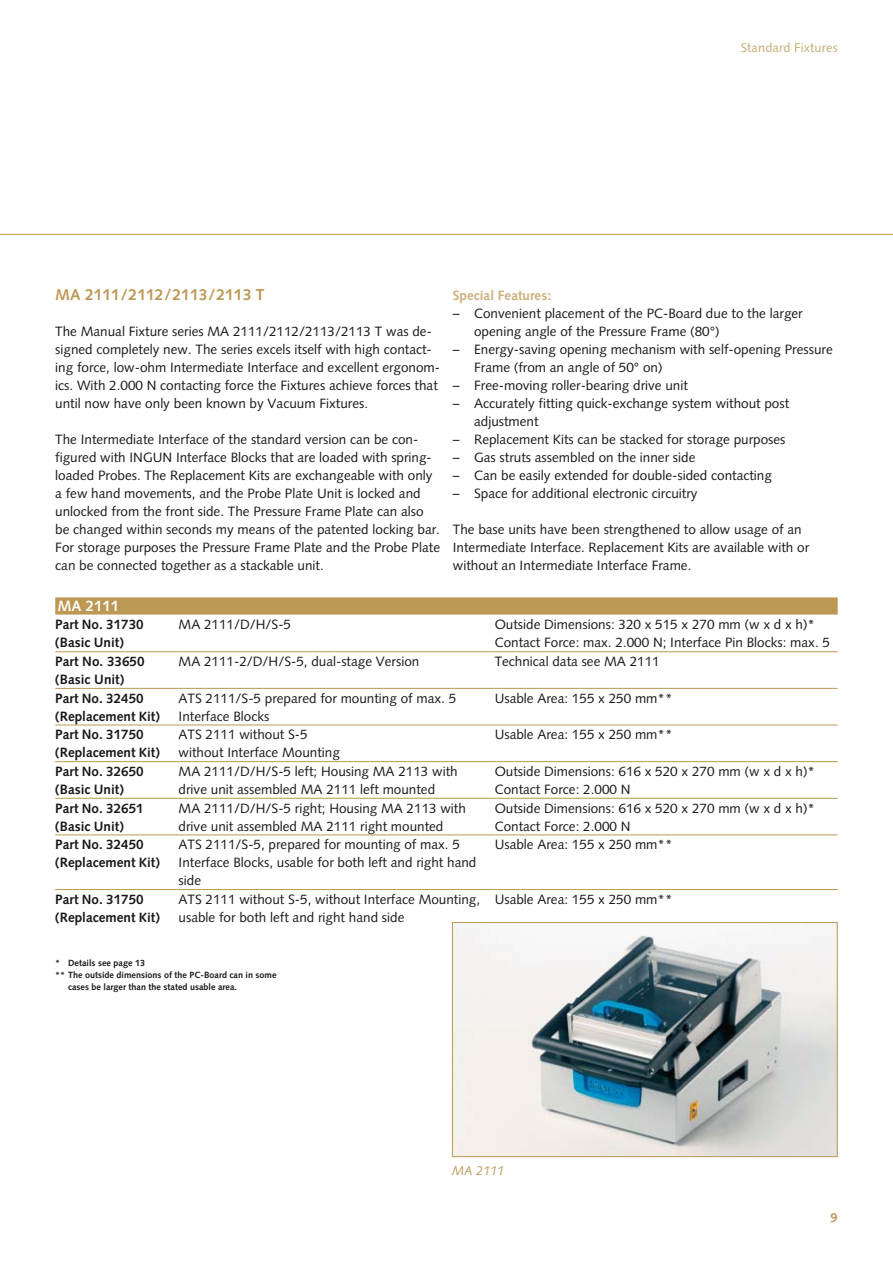
<style>
.page{position:relative;width:893px;height:1263px;background:#fff}
.page>*{position:absolute;margin:0;border:0;box-sizing:border-box;transform-origin:0 0}
.t1{font:700 15.75px "Syntax";color:#bd9754}
.t2{font:700 15px "Syntax";color:#fff}
.t3{font:13.5px/18px "Syntax";color:#1a171b}
.t4{font:700 13.5px/18px "Syntax";color:#1a171b}
.t5{font:700 13.5px "Syntax";color:#cdaf7b}
.t6{font:12.75px "Syntax";letter-spacing:.01em;color:#c9aa73}
.t7{font:italic 12.75px "Syntax";color:#bd9754}
.t8{font:700 12.75px "Syntax";color:#bd9754}
.t9{font:700 9px "Syntax";color:#1a171b}
</style>
<div class="page">
<hr style="left:0;top:234px;width:893px;height:1px;background:#bd9754">
<hr style="left:55px;top:651px;width:124px;height:1px;background:#bd9754">
<hr style="left:179px;top:651px;width:316px;height:1px;background:#bd9754">
<hr style="left:495px;top:651px;width:343px;height:1px;background:#bd9754">
<hr style="left:55px;top:688px;width:124px;height:1px;background:#bd9754">
<hr style="left:179px;top:688px;width:316px;height:1px;background:#bd9754">
<hr style="left:495px;top:688px;width:343px;height:1px;background:#bd9754">
<hr style="left:55px;top:725px;width:124px;height:1px;background:#bd9754">
<hr style="left:179px;top:725px;width:316px;height:1px;background:#bd9754">
<hr style="left:495px;top:725px;width:343px;height:1px;background:#bd9754">
<hr style="left:55px;top:761px;width:124px;height:1px;background:#bd9754">
<hr style="left:179px;top:761px;width:316px;height:1px;background:#bd9754">
<hr style="left:495px;top:761px;width:343px;height:1px;background:#bd9754">
<hr style="left:55px;top:798px;width:124px;height:1px;background:#bd9754">
<hr style="left:179px;top:798px;width:316px;height:1px;background:#bd9754">
<hr style="left:495px;top:798px;width:343px;height:1px;background:#bd9754">
<hr style="left:55px;top:835px;width:124px;height:1px;background:#bd9754">
<hr style="left:179px;top:835px;width:316px;height:1px;background:#bd9754">
<hr style="left:495px;top:835px;width:343px;height:1px;background:#bd9754">
<hr style="left:55px;top:889px;width:124px;height:1px;background:#bd9754">
<hr style="left:179px;top:889px;width:316px;height:1px;background:#bd9754">
<hr style="left:495px;top:889px;width:343px;height:1px;background:#bd9754">
<div style="left:55px;top:597px;width:783px;height:18px;background:#bd9754"></div>
<img style="left:454px;top:927px;width:382px;height:228px">
<div style="left:452px;top:922px;width:386px;height:235px;border:1px solid #bd9754"></div>
<p class="t6" style="left:741px;top:40px;width:98px">Standard Fixtures</p>
<p class="t1" style="left:55px;top:286px;width:211px">MA 2111/2112/2113/2113 T</p>
<p class="t3" style="left:55px;top:322px;width:386px">The Manual Fixture series MA 2111/2112/2113/2113 T was de&shy;signed completely new. The series excels itself with high contact&shy;ing force, low-ohm I ntermediate I nterface and excellent ergonom&shy;ics. With 2.000 N contacting force the Fixtures achieve forces that until now have only been known by Vacuum Fixtures.</p>
<p class="t3" style="left:55px;top:430px;width:386px">The I ntermediate I nterface of the standard version can be con&shy;figured with IN GUN I nterface Blocks that are loaded with spring&shy;loaded Probes. The Replacement Kits are exchangeable with only a few hand movements, and the Probe Plate Unit is locked and unlocked from the front side. The Pressure Frame Plate can also be changed within seconds my means of the patented locking bar.<br>For storage purposes the Pressure Frame Plate and the Probe Plate can be connected together as a stackable unit.</p>
<p class="t5" style="left:453px;top:288px;width:100px">Special Features:</p>
<p class="t3" style="left:474px;top:304px;width:330px;text-indent:-21px">– Convenient placement of the PC-Board due to the larger opening angle of the Pressure Frame (80°)</p>
<p class="t3" style="left:474px;top:340px;width:360px;text-indent:-21px">– Energy-saving opening mechanism with self-opening Pressure<br>Frame (from an angle of 50° on)</p>
<p class="t3" style="left:453px;top:376px;width:237px">– Free-moving roller-bearing drive unit</p>
<p class="t3" style="left:474px;top:394px;width:317px;text-indent:-21px">– Accurately fitting quick-exchange system without post adjustment</p>
<p class="t3" style="left:453px;top:430px;width:334px">– Replacement Kits can be stacked for storage purposes</p>
<p class="t3" style="left:453px;top:448px;width:244px">– Gas struts assembled on the inner side</p>
<p class="t3" style="left:453px;top:466px;width:321px">– Can be easily extended for double-sided contacting</p>
<p class="t3" style="left:453px;top:484px;width:246px">– Space for additional electronic circuitry</p>
<p class="t3" style="left:453px;top:520px;width:358px">The base units have been strengthened to allow usage of an<br>I ntermediate I nterface. Replacement Kits are available with or without an I ntermediate I nterface Frame.</p>
<p class="t2" style="left:57px;top:597px;width:63px">MA 2111</p>
<p class="t4" style="left:55px;top:616px;width:90px">Part No. 31730 (Basic Unit)</p>
<p class="t3" style="left:179px;top:616px;width:114px">MA 2111/D/H/S-5</p>
<p class="t3" style="left:495px;top:616px;width:337px">Outside Dimensions: 320 x 515 x 270 mm (w x d x h)*<br>Contact Force: max. 2.000 N ; I nterface Pin Blocks: max. 5</p>
<p class="t4" style="left:55px;top:652px;width:91px">Part No. 33650 (Basic Unit)</p>
<p class="t3" style="left:179px;top:652px;width:242px">MA 2111-2/D/H/S-5, dual-stage Version</p>
<p class="t3" style="left:495px;top:652px;width:167px">Technical data see MA 2111</p>
<p class="t4" style="left:55px;top:689px;width:106px">Part No. 32450 (Replacement Kit)</p>
<p class="t3" style="left:179px;top:689px;width:279px">ATS 2111/S-5 prepared for mounting of max. 5<br>I nterface Blocks</p>
<p class="t3" style="left:495px;top:689px;width:179px">Usable Area: 155 x 250 mm**</p>
<p class="t4" style="left:55px;top:726px;width:106px">Part No. 31750 (Replacement Kit)</p>
<p class="t3" style="left:179px;top:726px;width:163px">ATS 2111 without S-5 without I nterface Mounting</p>
<p class="t3" style="left:495px;top:726px;width:179px">Usable Area: 155 x 250 mm**</p>
<p class="t4" style="left:55px;top:762px;width:90px">Part No. 32650 (Basic Unit)</p>
<p class="t3" style="left:179px;top:762px;width:281px">MA 2111/D/H/S-5 left; Housing MA 2113 with drive unit assembled MA 2111 left mounted</p>
<p class="t3" style="left:495px;top:762px;width:322px">Outside Dimensions: 616 x 520 x 270 mm (w x d x h)*<br>Contact Force: 2.000 N</p>
<p class="t4" style="left:55px;top:799px;width:90px">Part No. 32651 (Basic Unit)</p>
<p class="t3" style="left:179px;top:799px;width:289px">MA 2111/D/H/S-5 right; Housing MA 2113 with drive unit assembled MA 2111 right mounted</p>
<p class="t3" style="left:495px;top:799px;width:322px">Outside Dimensions: 616 x 520 x 270 mm (w x d x h)*<br>Contact Force: 2.000 N</p>
<p class="t4" style="left:55px;top:836px;width:106px">Part No. 32450 (Replacement Kit)</p>
<p class="t3" style="left:179px;top:836px;width:299px">ATS 2111/S-5, prepared for mounting of max. 5<br>I nterface Blocks, usable for both left and right hand side</p>
<p class="t3" style="left:495px;top:836px;width:179px">Usable Area: 155 x 250 mm**</p>
<p class="t4" style="left:55px;top:890px;width:106px">Part No. 31750 (Replacement Kit)</p>
<p class="t3" style="left:179px;top:890px;width:303px">ATS 2111 without S-5, without I nterface Mounting, usable for both left and right hand side</p>
<p class="t3" style="left:495px;top:890px;width:179px">Usable Area: 155 x 250 mm**</p>
<p class="t9" style="left:55px;top:957px;width:91px">* Details see page 13</p>
<p class="t9" style="left:55px;top:969px;width:223px">** The outside dimensions of the PC-Board can in some</p>
<p class="t9" style="left:68px;top:981px;width:170px">cases be larger than the stated usable area.</p>
<p class="t7" style="left:452px;top:1163px;width:54px">MA 2111</p>
<p class="t8" style="left:831px;top:1210px;width:9px">9</p>
</div>
